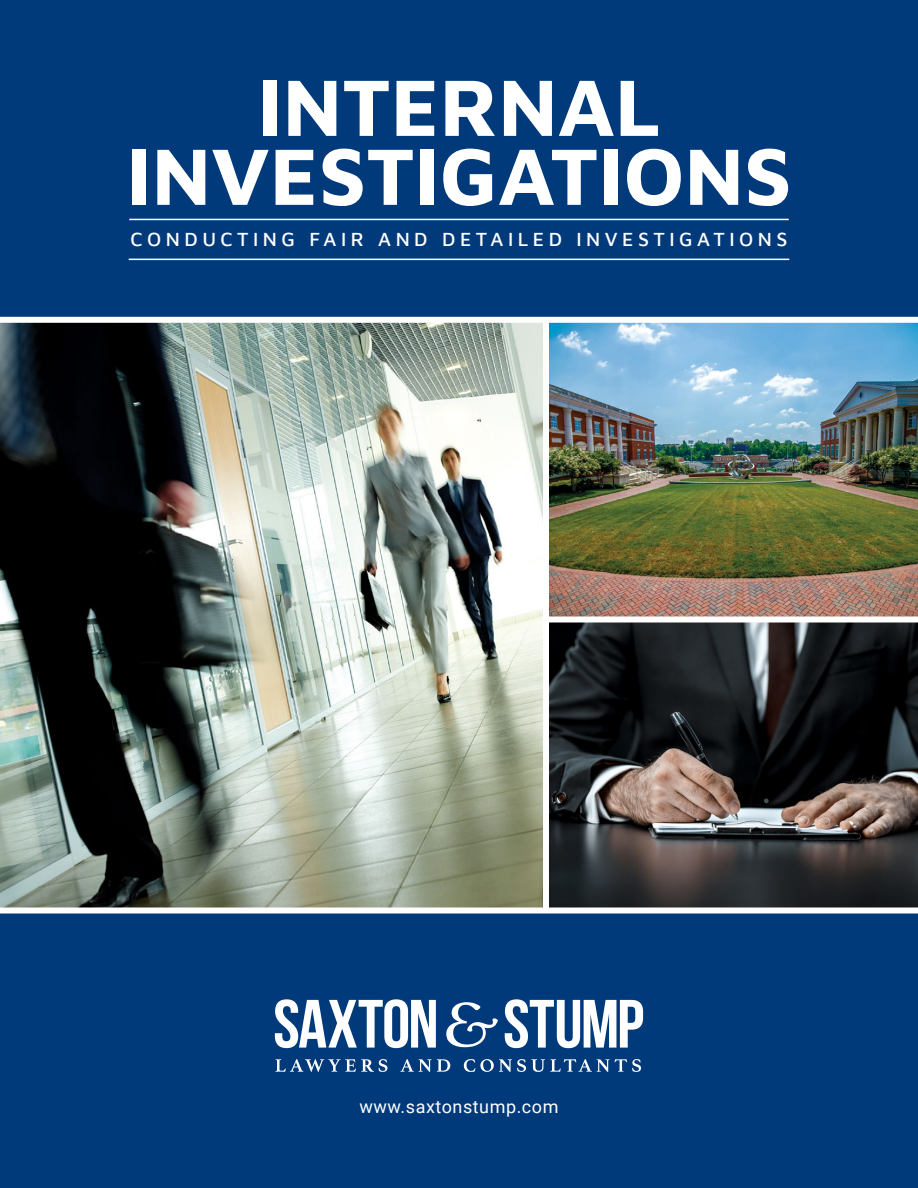
<style>
.page{position:relative;width:918px;height:1188px;background:#003a7b}
.page>*{position:absolute;margin:0;border:0;box-sizing:border-box;transform-origin:0 0}
.t1{font:700 82.5px/69px "Maven Pro";color:#fff;text-align:center}
.t2{font:500 19.5px "Maven Pro";letter-spacing:.23em;color:#fff}
.t3{font:18px "Roboto";letter-spacing:.03em;color:#fff}
</style>
<div class="page">
<img style="left:549px;top:622px;width:369px;height:286px">
<img style="left:0;top:323px;width:543px;height:585px">
<img style="left:549px;top:323px;width:369px;height:293px">
<hr style="left:129px;top:219px;width:660px;height:1px;background:#fff">
<hr style="left:129px;top:259px;width:660px;height:1px;background:#fff">
<svg style="left:275px;top:999px;width:161px;height:49px"></svg>
<svg style="left:446px;top:1002px;width:52px;height:45px"></svg>
<svg style="left:505px;top:999px;width:138px;height:49px"></svg>
<svg style="left:275px;top:1059px;width:112px;height:13px"></svg>
<svg style="left:400px;top:1059px;width:31px;height:13px"></svg>
<svg style="left:437px;top:1059px;width:13px;height:13px"></svg>
<svg style="left:464px;top:1059px;width:177px;height:13px"></svg>
<div style="left:0;top:317px;width:918px;height:6px;background:#fff"></div>
<div style="left:548px;top:616px;width:370px;height:6px;background:#fff"></div>
<div style="left:543px;top:319px;width:6px;height:594px;background:#fff"></div>
<div style="left:0;top:908px;width:918px;height:6px;background:#fff"></div>
<h1 class="t1" style="left:126px;top:67px;width:667px">INTERNAL<br>INVESTIGATIONS</h1>
<p class="t2" style="left:131px;top:226px;width:658px">CONDUCTING FAIR AND DETAILED INVESTIGATIONS</p>
<p class="t3" style="left:359px;top:1094px;width:200px">www.saxtonstump.com</p>
</div>
